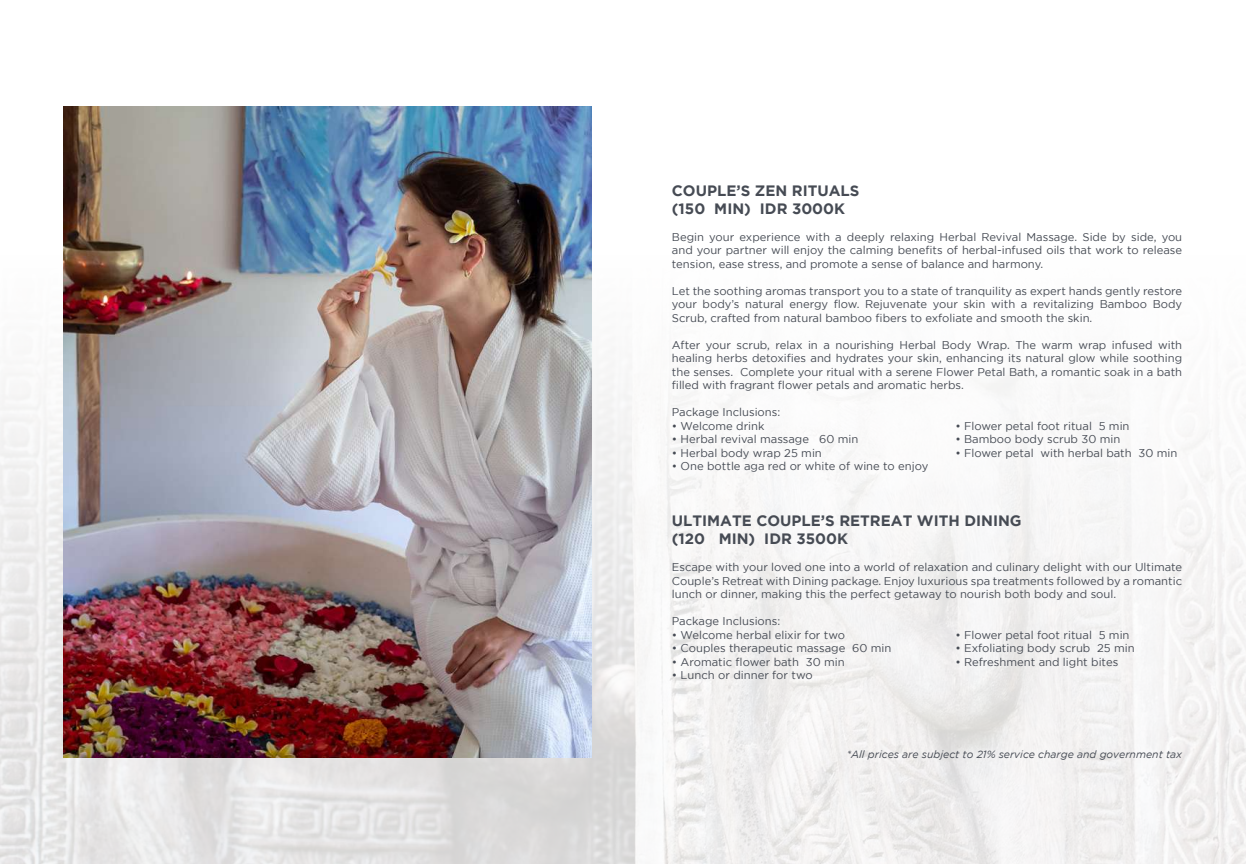
<style>
.page{position:relative;width:1246px;height:864px;background:#fff}
.page>*{position:absolute;margin:0;border:0;box-sizing:border-box;transform-origin:0 0}
.t1{font:700 15px/18px "Gotham";color:#464b54}
.t2{font:11.25px/13.5px "Gotham";color:#464b54;text-align:justify}
.t3{font:italic 10.5px "Gotham";color:#464b54}
</style>
<div class="page">
<img style="left:0;top:106px;width:1246px;height:757px">
<img style="left:64px;top:106px;width:527px;height:651px">
<h1 class="t1" style="left:672px;top:181px;width:189px">COUPLE’S ZEN RITUALS (150 MIN) IDR 3000K</h1>
<p class="t2" style="left:672px;top:229px;width:512px">Begin your experience with a deeply relaxing Herbal Revival Massage. Side by side, you and your partner will enjoy the calming benefits of herbal-infused oils that work to release tension, ease stress, and promote a sense of balance and harmony.</p>
<p class="t2" style="left:672px;top:283px;width:512px">Let the soothing aromas transport you to a state of tranquility as expert hands gently restore your body’s natural energy flow. Rejuvenate your skin with a revitalizing Bamboo Body Scrub, crafted from natural bamboo fibers to exfoliate and smooth the skin.</p>
<p class="t2" style="left:672px;top:337px;width:512px">After your scrub, relax in a nourishing Herbal Body Wrap. The warm wrap infused with healing herbs detoxifies and hydrates your skin, enhancing its natural glow while soothing the senses. Complete your ritual with a serene Flower Petal Bath, a romantic soak in a bath filled with fragrant flower petals and aromatic herbs.</p>
<p class="t2" style="left:672px;top:405px;width:110px">Package Inclusions:</p>
<p class="t2" style="left:672px;top:418px;width:94px">• Welcome drink</p>
<p class="t2" style="left:955px;top:418px;width:176px">• Flower petal foot ritual 5 min</p>
<p class="t2" style="left:672px;top:432px;width:188px">• Herbal revival massage 60 min</p>
<p class="t2" style="left:955px;top:432px;width:166px">• Bamboo body scrub 30 min</p>
<p class="t2" style="left:672px;top:445px;width:151px">• Herbal body wrap 25 min</p>
<p class="t2" style="left:955px;top:445px;width:223px">• Flower petal with herbal bath 30 min</p>
<p class="t2" style="left:672px;top:459px;width:258px">• One bottle aga red or white of wine to enjoy</p>
<h1 class="t1" style="left:672px;top:511px;width:351px">ULTIMATE COUPLE’S RETREAT WITH DINING (120 MIN) IDR 3500K</h1>
<p class="t2" style="left:672px;top:560px;width:512px">Escape with your loved one into a world of relaxation and culinary delight with our Ultimate Couple’s Retreat with Dining package. Enjoy luxurious spa treatments followed by a romantic lunch or dinner, making this the perfect getaway to nourish both body and soul.</p>
<p class="t2" style="left:672px;top:614px;width:110px">Package Inclusions:</p>
<p class="t2" style="left:672px;top:627px;width:175px">• Welcome herbal elixir for two</p>
<p class="t2" style="left:955px;top:627px;width:176px">• Flower petal foot ritual 5 min</p>
<p class="t2" style="left:672px;top:641px;width:221px">• Couples therapeutic massage 60 min</p>
<p class="t2" style="left:955px;top:641px;width:181px">• Exfoliating body scrub 25 min</p>
<p class="t2" style="left:672px;top:654px;width:174px">• Aromatic flower bath 30 min</p>
<p class="t2" style="left:955px;top:654px;width:164px">• Refreshment and light bites</p>
<p class="t2" style="left:672px;top:668px;width:142px">• Lunch or dinner for two</p>
<p class="t3" style="left:847px;top:747px;width:337px">*All prices are subject to 21% service charge and government tax</p>
</div>
